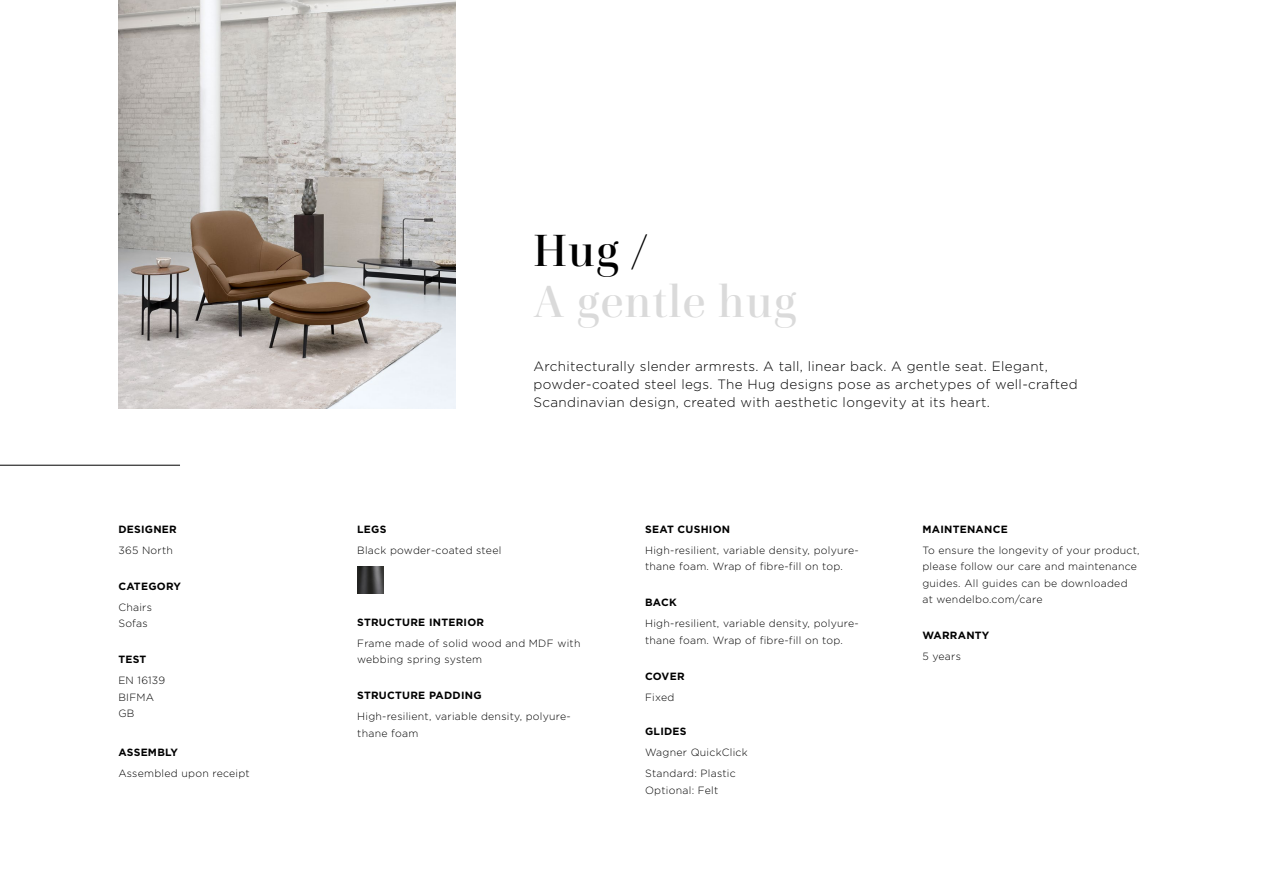
<style>
.page{position:relative;width:1263px;height:893px;background:#fff}
.page>*{position:absolute;margin:0;border:0;box-sizing:border-box;transform-origin:0 0}
.t1{font:500 45px "Cardillac";letter-spacing:.025em;color:#dadada}
.t2{font:500 45px "Cardillac";color:#000}
.t3{font:300 13.5px/18px "Gotham";letter-spacing:.025em;color:#000}
.t4{font:300 10.5px/16.5px "Gotham";letter-spacing:.025em;color:#000}
.t5{font:700 10.5px "Gotham";letter-spacing:.025em;color:#000}
</style>
<div class="page">
<img style="left:118px;top:0;width:338px;height:408px">
<hr style="left:0;top:465px;width:180px;height:1px;background:#000">
<img style="left:357px;top:567px;width:27px;height:26px">
<p class="t5" style="left:118px;top:523px;width:60px">DESIGNER</p>
<p class="t4" style="left:118px;top:542px;width:56px">365 North</p>
<p class="t5" style="left:118px;top:580px;width:64px">CATEGORY</p>
<p class="t4" style="left:118px;top:599px;width:35px">Chairs<br>Sofas</p>
<p class="t5" style="left:118px;top:654px;width:29px">TEST</p>
<p class="t4" style="left:118px;top:672px;width:48px">EN 16139<br>BIFMA<br>GB</p>
<p class="t5" style="left:118px;top:746px;width:61px">ASSEMBLY</p>
<p class="t4" style="left:118px;top:765px;width:133px">Assembled upon receipt</p>
<h1 class="t2" style="left:533px;top:222px;width:117px">Hug /</h1>
<h1 class="t1" style="left:533px;top:273px;width:264px">A gentle hug</h1>
<p class="t3" style="left:533px;top:357px;width:546px">Architecturally slender armrests. A tall, linear back. A gentle seat. Elegant, powder-coated steel legs. The Hug designs pose as archetypes of well-crafted<br>Scandinavian design, created with aesthetic longevity at its heart.</p>
<p class="t5" style="left:357px;top:523px;width:31px">LEGS</p>
<p class="t4" style="left:357px;top:542px;width:146px">Black powder-coated steel</p>
<p class="t5" style="left:357px;top:616px;width:128px">STRUCTURE INTERIOR</p>
<p class="t4" style="left:357px;top:635px;width:225px">Frame made of solid wood and MDF with webbing spring system</p>
<p class="t5" style="left:357px;top:689px;width:126px">STRUCTURE PADDING</p>
<p class="t4" style="left:357px;top:708px;width:215px">High-resilient, variable density, polyure&shy;thane foam</p>
<p class="t5" style="left:645px;top:523px;width:87px">SEAT CUSHION</p>
<p class="t4" style="left:645px;top:542px;width:215px">High-resilient, variable density, polyure&shy;thane foam. Wrap of fibre-fill on top.</p>
<p class="t5" style="left:645px;top:596px;width:33px">BACK</p>
<p class="t4" style="left:645px;top:615px;width:215px">High-resilient, variable density, polyure&shy;thane foam. Wrap of fibre-fill on top.</p>
<p class="t5" style="left:645px;top:670px;width:41px">COVER</p>
<p class="t4" style="left:645px;top:689px;width:31px">Fixed</p>
<p class="t5" style="left:645px;top:725px;width:43px">GLIDES</p>
<p class="t4" style="left:645px;top:742px;width:104px;line-height:21px">Wagner QuickClick<br>Standard: Plastic</p>
<p class="t4" style="left:645px;top:782px;width:75px">Optional: Felt</p>
<p class="t5" style="left:922px;top:523px;width:87px">MAINTENANCE</p>
<p class="t4" style="left:922px;top:542px;width:219px">To ensure the longevity of your product, please follow our care and maintenance guides. All guides can be downloaded at wendelbo.com/care</p>
<p class="t5" style="left:922px;top:629px;width:69px">WARRANTY</p>
<p class="t4" style="left:922px;top:648px;width:40px">5 years</p>
</div>
